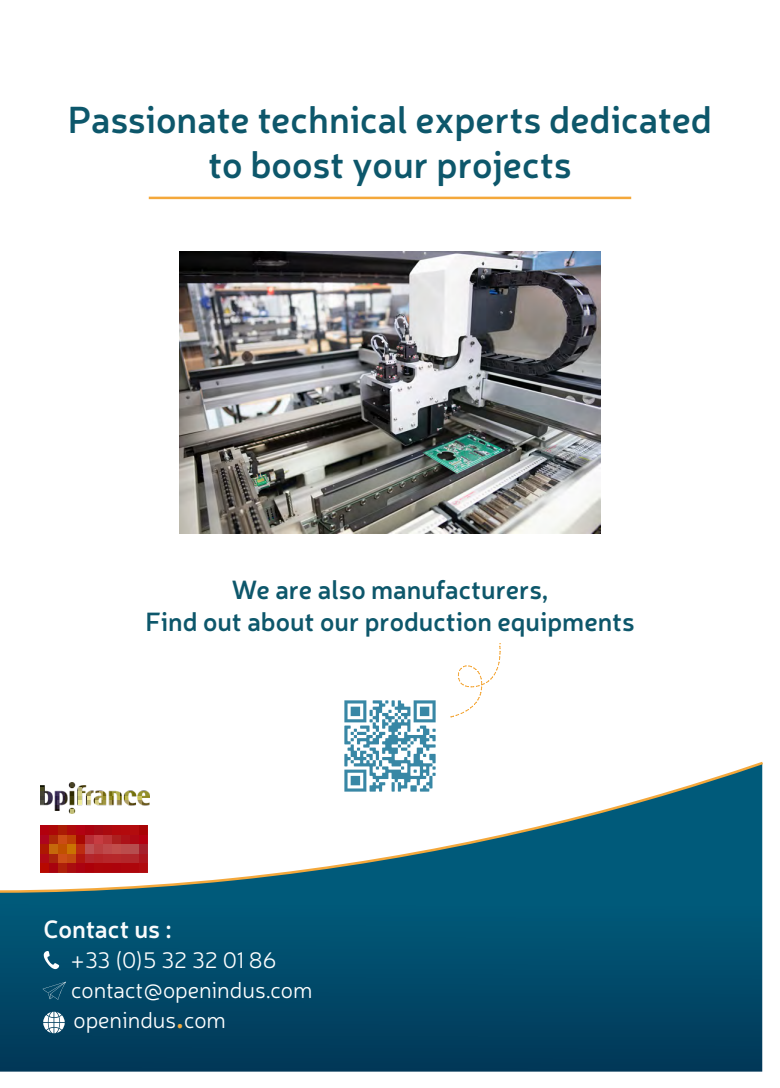
<style>
.page{position:relative;width:780px;height:1088px;background:#fff}
.page>*{position:absolute;margin:0;border:0;box-sizing:border-box;transform-origin:0 0}
.t1{font:600 37.5px/45px "Neris";color:#0d576b;text-align:center}
.t2{font:600 26.25px/31.5px "Neris";color:#0d576b;text-align:center}
.t3{font:600 25px "Neris";color:#f9fbfc}
.t4{font:300 22.75px/30px "Neris";color:#fff}
.s1{font-weight:600;font-size:30.75px;color:#f4a83b}
</style>
<div class="page">
<svg style="left:0;top:923px;width:762px;height:148px;background:#014666"></svg>
<svg style="left:0;top:762px;width:763px;height:161px"></svg>
<img style="left:332px;top:700px;width:24px;height:104px">
<svg style="left:43px;top:1012px;width:22px;height:21px"></svg>
<svg style="left:44px;top:951px;width:15px;height:18px"></svg>
<svg style="left:43px;top:981px;width:23px;height:19px"></svg>
<hr style="left:149px;top:197px;width:482px;height:2px;background:#f4a83b">
<img style="left:179px;top:252px;width:422px;height:281px">
<img style="left:40px;top:825px;width:108px;height:48px">
<img style="left:40px;top:783px;width:109px;height:31px">
<img style="left:356px;top:649px;width:406px;height:421px">
<h1 class="t1" style="left:68px;top:96px;width:645px">Passionate technical experts dedicated to boost your projects</h1>
<p class="t2" style="left:145px;top:573px;width:490px">We are also manufacturers,<br>Find out about our production equipments</p>
<p class="t3" style="left:43px;top:912px;width:130px">Contact us :</p>
<p class="t4" style="left:71px;top:944px;width:243px">+33 (0)5 32 32 01 86 contact@openindus.com openindus<span class="s1">.</span>com</p>
</div>
